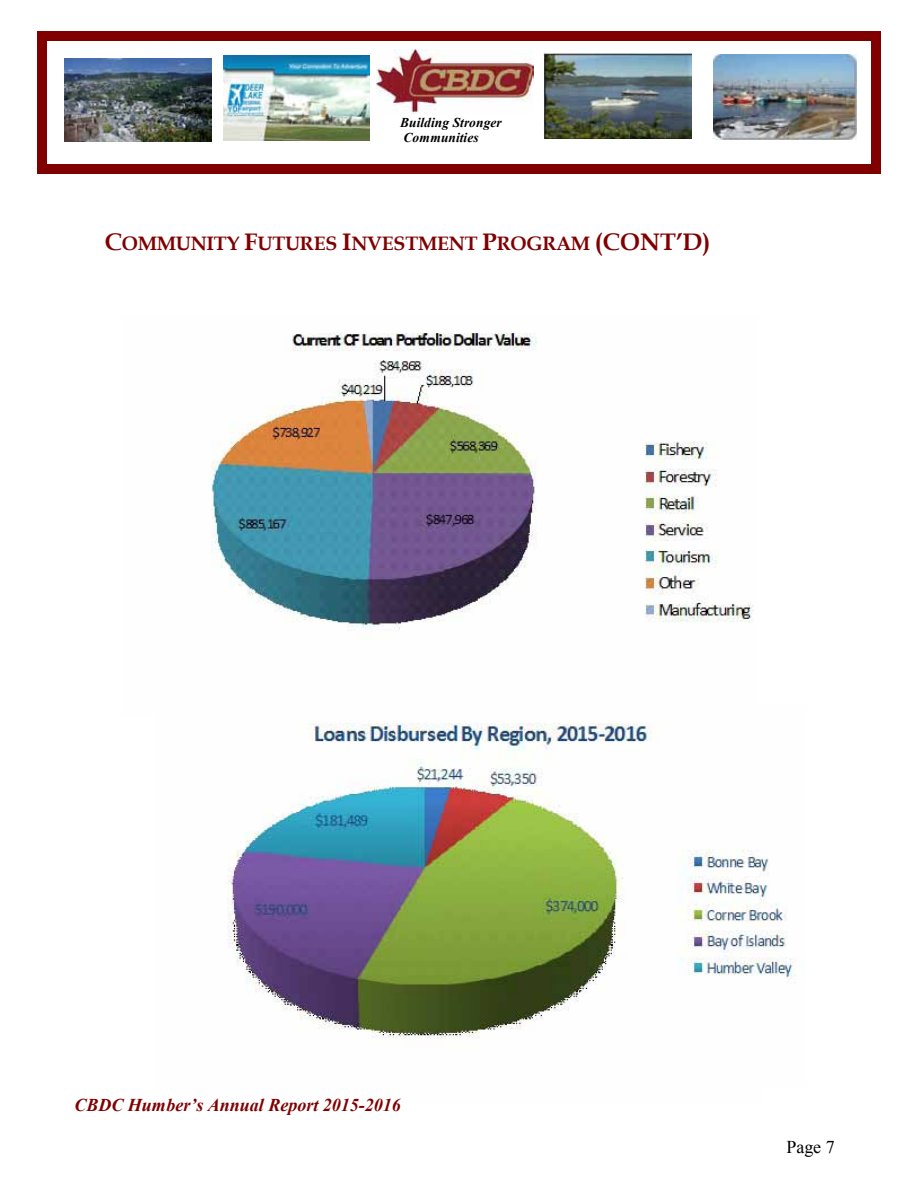
<style>
.page{position:relative;width:918px;height:1188px;background:#fff}
.page>*{position:absolute;margin:0;border:0;box-sizing:border-box;transform-origin:0 0}
.t1{font:700 19.5px "Book Antiqua";letter-spacing:-.02em;color:#800000}
.t2{font:italic 700 18px "Times New Roman";color:#800000}
.t3{font:18px "Times New Roman";color:#000}
.t4{font:italic 700 13.5px/15.6px "Times New Roman";color:#000}
.s1{font-size:24px}
</style>
<div class="page">
<img style="left:64px;top:58px;width:148px;height:84px">
<img style="left:543px;top:52px;width:148px;height:87px">
<img style="left:713px;top:54px;width:143px;height:86px">
<img style="left:376px;top:50px;width:157px;height:63px">
<img style="left:223px;top:56px;width:147px;height:84px">
<hr style="left:46px;top:40px;width:1px;height:125px;background:#800000">
<hr style="left:871px;top:40px;width:1px;height:125px;background:#800000">
<hr style="left:46px;top:40px;width:826px;height:1px;background:#800000">
<hr style="left:46px;top:164px;width:826px;height:2px;background:#800000">
<div style="left:40px;top:34px;width:6px;height:137px;background:#800000"></div>
<div style="left:872px;top:34px;width:6px;height:137px;background:#800000"></div>
<div style="left:40px;top:34px;width:838px;height:6px;background:#800000"></div>
<div style="left:40px;top:166px;width:838px;height:5px;background:#800000"></div>
<hr style="left:37px;top:31px;width:3px;height:143px;background:#800000">
<hr style="left:878px;top:31px;width:3px;height:143px;background:#800000">
<hr style="left:37px;top:31px;width:844px;height:3px;background:#800000">
<hr style="left:37px;top:171px;width:844px;height:3px;background:#800000">
<img style="left:227px;top:723px;width:569px;height:316px">
<img style="left:211px;top:333px;width:543px;height:298px">
<p class="t4" style="left:400px;top:114px;width:103px">Building Stronger<br>Communities</p>
<p class="t1" style="left:105px;top:231px;width:607px"><span class="s1">C</span>OMMUNITY <span class="s1">F</span>UTURES <span class="s1">I</span>NVESTMENT <span class="s1">P</span>ROGRAM <span class="s1">(CONT’D)</span></p>
<p class="t2" style="left:74px;top:1093px;width:328px">CBDC Humber’s Annual Report 2015-2016</p>
<p class="t3" style="left:786px;top:1135px;width:50px">Page 7</p>
</div>
